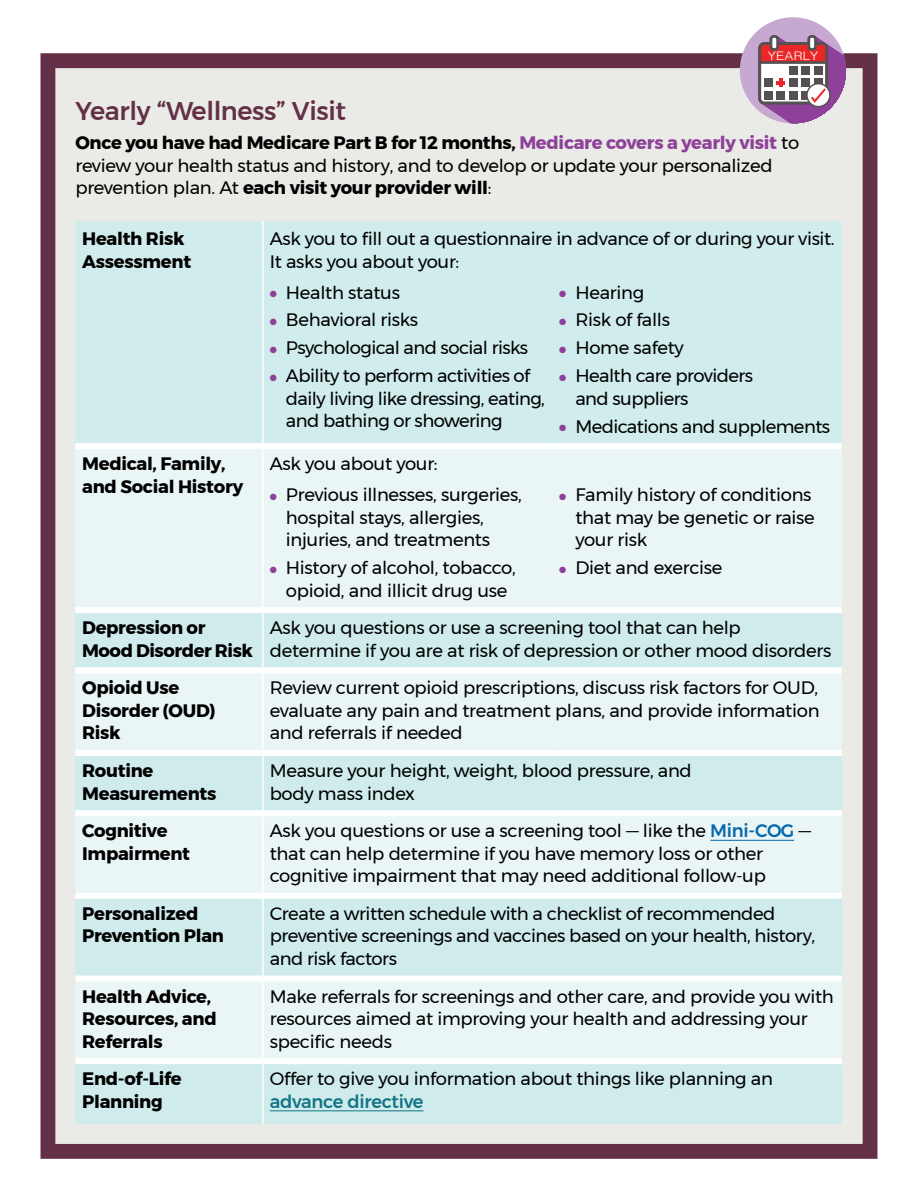
<style>
.page{position:relative;width:918px;height:1188px;background:#fff}
.page>*{position:absolute;margin:0;border:0;box-sizing:border-box;transform-origin:0 0}
.A_Head{font:500 25.5px "Montserrat";letter-spacing:-.015em;color:#633047}
.Text{font:18px/22.5px "Montserrat";letter-spacing:-.015em;color:#000}
.Text-2{font:700 18px/22.5px "Montserrat";letter-spacing:-.015em;color:#000}
.t1{font:300 11.7px "Helvetica LT Std";letter-spacing:.02em;color:#fff;scale:1.13 1}
.s1{font-weight:700}
.s2{font-weight:700;color:#8e4199}
.s3{color:#8e4199}
.s4{font-weight:500;color:#0667aa}
.s5{font-weight:500;color:#127583}
</style>
<div class="page">
<div style="left:48px;top:61px;width:822px;height:1090px;background:#eaeae6"></div>
<div style="left:75px;top:221px;width:767px;height:222px;background:#d1ecec"></div>
<div style="left:76px;top:449px;width:766px;height:158px;background:#eaf6f6"></div>
<svg style="left:75px;top:613px;width:767px;height:511px;fill:#d6ebec"></svg>
<hr style="left:262px;top:221px;width:2px;height:53px;background:#fff">
<hr style="left:262px;top:274px;width:2px;height:169px;background:#fff">
<hr style="left:262px;top:449px;width:2px;height:28px;background:#fff">
<hr style="left:262px;top:477px;width:2px;height:130px;background:#fff">
<hr style="left:262px;top:613px;width:2px;height:54px;background:#fff">
<hr style="left:262px;top:673px;width:2px;height:77px;background:#fff">
<hr style="left:262px;top:756px;width:2px;height:54px;background:#fff">
<hr style="left:262px;top:816px;width:2px;height:77px;background:#fff">
<hr style="left:262px;top:899px;width:2px;height:76px;background:#fff">
<hr style="left:262px;top:981px;width:2px;height:77px;background:#fff">
<hr style="left:262px;top:1064px;width:2px;height:60px;background:#fff">
<div style="left:75px;top:443px;width:188px;height:6px;background:#fff"></div>
<div style="left:263px;top:443px;width:289px;height:6px;background:#fff"></div>
<div style="left:552px;top:443px;width:290px;height:6px;background:#fff"></div>
<div style="left:75px;top:607px;width:188px;height:6px;background:#fff"></div>
<div style="left:263px;top:607px;width:289px;height:6px;background:#fff"></div>
<div style="left:552px;top:607px;width:290px;height:6px;background:#fff"></div>
<div style="left:75px;top:667px;width:188px;height:6px;background:#fff"></div>
<div style="left:263px;top:667px;width:289px;height:6px;background:#fff"></div>
<div style="left:552px;top:667px;width:290px;height:6px;background:#fff"></div>
<div style="left:75px;top:750px;width:188px;height:6px;background:#fff"></div>
<div style="left:263px;top:750px;width:289px;height:6px;background:#fff"></div>
<div style="left:552px;top:750px;width:290px;height:6px;background:#fff"></div>
<div style="left:75px;top:810px;width:188px;height:6px;background:#fff"></div>
<div style="left:263px;top:810px;width:289px;height:6px;background:#fff"></div>
<div style="left:552px;top:810px;width:290px;height:6px;background:#fff"></div>
<div style="left:75px;top:893px;width:188px;height:6px;background:#fff"></div>
<div style="left:263px;top:893px;width:289px;height:6px;background:#fff"></div>
<div style="left:552px;top:893px;width:290px;height:6px;background:#fff"></div>
<div style="left:75px;top:975px;width:188px;height:6px;background:#fff"></div>
<div style="left:263px;top:975px;width:289px;height:6px;background:#fff"></div>
<div style="left:552px;top:975px;width:290px;height:6px;background:#fff"></div>
<div style="left:75px;top:1058px;width:188px;height:6px;background:#fff"></div>
<div style="left:263px;top:1058px;width:289px;height:6px;background:#fff"></div>
<div style="left:552px;top:1058px;width:290px;height:6px;background:#fff"></div>
<hr style="left:710px;top:840px;width:84px;height:1px;background:#0667aa">
<hr style="left:270px;top:1110px;width:153px;height:1px;background:#127583">
<div style="left:41px;top:53px;width:837px;height:1106px;border:15px solid #633047"></div>
<div style="left:740px;top:17px;width:106px;height:106px;background:#c6a8d0;border-radius:50%"></div>
<svg style="left:758px;top:35px;width:88px;height:88px"></svg>
<p class="t1" style="left:768px;top:49px;width:46px">YEARLY</p>
<p class="A_Head" style="left:75px;top:91px;width:272px">Yearly “Wellness” Visit</p>
<p class="Text" style="left:75px;top:131px;width:725px"><span class="s1">Once you have had Medicare Part B for 12 months,</span> <span class="s2">Medicare covers a yearly visit</span> to review your health status and history, and to develop or update your personalized prevention plan. At <span class="s1">each visit your provider will</span>:</p>
<p class="Text-2" style="left:82px;top:227px;width:111px">Health Risk<br>Assessment</p>
<p class="Text" style="left:270px;top:227px;width:566px">Ask you to fill out a questionnaire in advance of or during your visit.<br>It asks you about your:</p>
<p class="Text" style="left:270px;top:281px;width:132px"><span class="s3">●</span> Health status</p>
<p class="Text" style="left:270px;top:309px;width:150px"><span class="s3">●</span> Behavioral risks</p>
<p class="Text" style="left:270px;top:336px;width:260px"><span class="s3">●</span> Psychological and social risks</p>
<p class="Text" style="left:286px;top:364px;width:261px;text-indent:-16px"><span class="s3">●</span> Ability to perform activities of daily living like dressing, eating, and bathing or showering</p>
<p class="Text" style="left:559px;top:281px;width:87px"><span class="s3">●</span> Hearing</p>
<p class="Text" style="left:559px;top:309px;width:112px"><span class="s3">●</span> Risk of falls</p>
<p class="Text" style="left:559px;top:336px;width:126px"><span class="s3">●</span> Home safety</p>
<p class="Text" style="left:575px;top:364px;width:179px;text-indent:-16px"><span class="s3">●</span> Health care providers and suppliers</p>
<p class="Text" style="left:559px;top:415px;width:273px"><span class="s3">●</span> Medications and supplements</p>
<p class="Text-2" style="left:82px;top:453px;width:163px">Medical, Family, and Social History</p>
<p class="Text" style="left:270px;top:452px;width:169px">Ask you about your:</p>
<p class="Text" style="left:286px;top:483px;width:238px;text-indent:-16px"><span class="s3">●</span> Previous illnesses, surgeries, hospital stays, allergies, injuries, and treatments</p>
<p class="Text" style="left:270px;top:556px;width:248px;text-align:center"><span class="s3">●</span> History of alcohol, tobacco, opioid, and illicit drug use</p>
<p class="Text" style="left:575px;top:483px;width:241px;text-indent:-16px"><span class="s3">●</span> Family history of conditions that may be genetic or raise your risk</p>
<p class="Text" style="left:559px;top:556px;width:165px"><span class="s3">●</span> Diet and exercise</p>
<p class="Text-2" style="left:82px;top:617px;width:172px">Depression or<br>Mood Disorder Risk</p>
<p class="Text" style="left:270px;top:616px;width:563px">Ask you questions or use a screening tool that can help determine if you are at risk of depression or other mood disorders</p>
<p class="Text-2" style="left:82px;top:677px;width:135px">Opioid Use<br>Disorder (OUD)<br>Risk</p>
<p class="Text" style="left:270px;top:677px;width:551px;text-align:justify">Review current opioid prescriptions, discuss risk factors for OUD, evaluate any pain and treatment plans, and provide information and referrals if needed</p>
<p class="Text-2" style="left:82px;top:760px;width:136px">Routine<br>Measurements</p>
<p class="Text" style="left:270px;top:759px;width:424px">Measure your height, weight, blood pressure, and body mass index</p>
<p class="Text-2" style="left:82px;top:820px;width:110px">Cognitive<br>Impairment</p>
<p class="Text" style="left:270px;top:819px;width:543px">Ask you questions or use a screening tool — like the <span class="s4">Mini-COG</span> — that can help determine if you have memory loss or other cognitive impairment that may need additional follow-up</p>
<p class="Text-2" style="left:82px;top:902px;width:143px">Personalized<br>Prevention Plan</p>
<p class="Text" style="left:270px;top:902px;width:547px">Create a written schedule with a checklist of recommended preventive screenings and vaccines based on your health, history, and risk factors</p>
<p class="Text-2" style="left:82px;top:985px;width:136px">Health Advice,<br>Resources, and<br>Referrals</p>
<p class="Text" style="left:270px;top:985px;width:566px">Make referrals for screenings and other care, and provide you with resources aimed at improving your health and addressing your specific needs</p>
<p class="Text-2" style="left:82px;top:1068px;width:101px">End-of-Life<br>Planning</p>
<p class="Text" style="left:270px;top:1068px;width:505px">Offer to give you information about things like planning an <span class="s5">advance directive</span></p>
</div>
